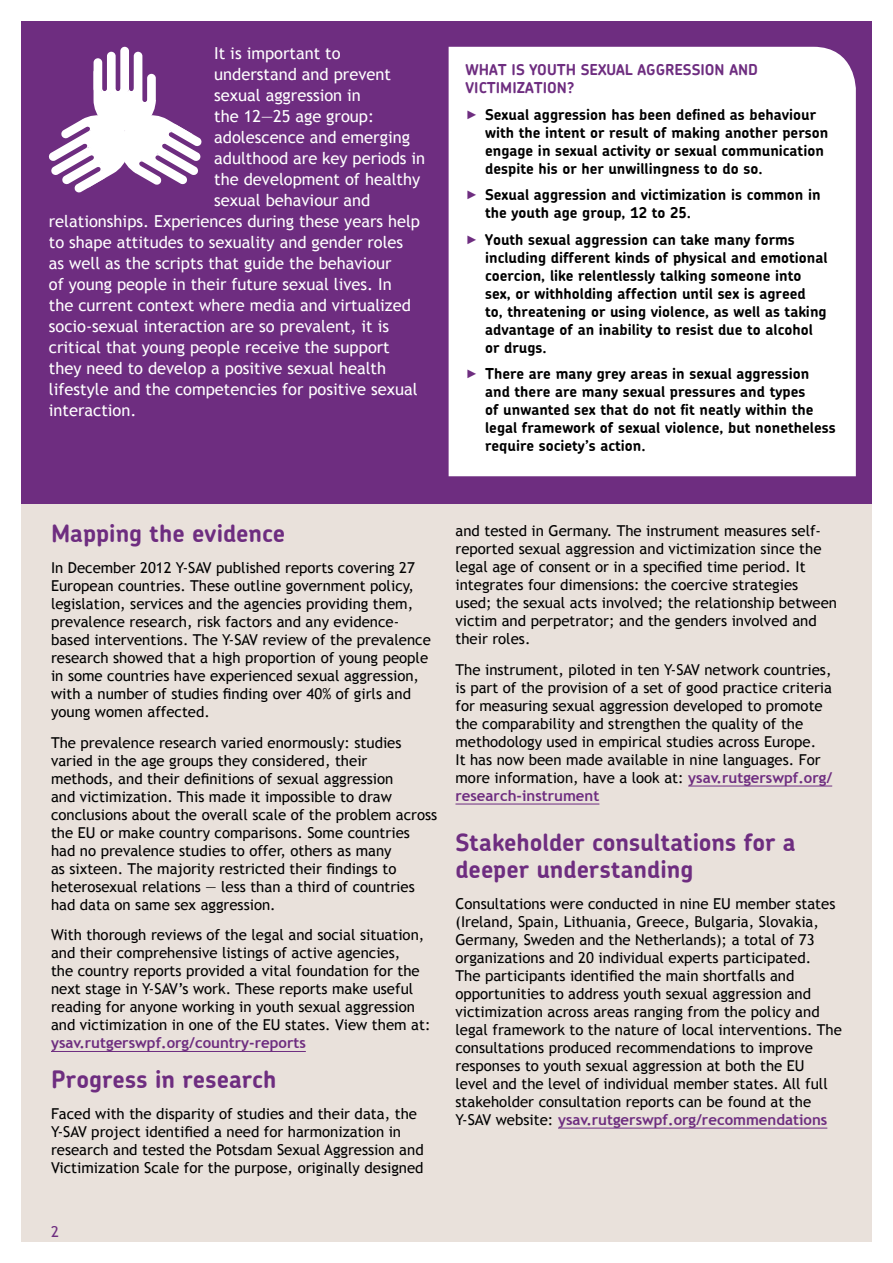
<style>
.page{position:relative;width:893px;height:1263px;background:#fff}
.page>*{position:absolute;margin:0;border:0;box-sizing:border-box;transform-origin:0 0}
.t1{font:700 24px/27px "Chevin";color:#6e2d80}
.t2{font:16.5px "Trebuchet MS";color:#fff}
.t3{font:15px/18px "Trebuchet MS";color:#000}
.t4{font:700 15px/18px "Chevin";color:#000}
.t5{font:700 15px/18px "Chevin";color:#6e2d80}
.t6{font:700 15px "Trebuchet MS";color:#6e2d80}
.t7{font:15px "Trebuchet MS";color:#6e2d80}
.s1{font-family:"Modern Pictograms";font-weight:400;font-size:21px;color:#6e2d80}
.s2{font-weight:700;color:#6e2d80}
</style>
<div class="page">
<div style="left:21px;top:21px;width:851px;height:1221px;background:#e9e1db"></div>
<div style="left:21px;top:21px;width:851px;height:483px;background:#6e2d80"></div>
<div style="left:449px;top:47px;width:407px;height:429px;background:#fff"></div>
<hr style="left:51px;top:1051px;width:255px;height:1px;background:#6e2d80">
<hr style="left:688px;top:786px;width:144px;height:1px;background:#6e2d80">
<hr style="left:455px;top:804px;width:144px;height:1px;background:#6e2d80">
<hr style="left:558px;top:1128px;width:269px;height:1px;background:#6e2d80">
<div style="left:134px;top:52px;width:8px;height:52px;background:#fff;border-radius:4px"></div>
<div style="left:120px;top:47px;width:9px;height:46px;background:#fff;border-radius:4px"></div>
<div style="left:107px;top:52px;width:9px;height:41px;background:#fff;border-radius:4px"></div>
<div style="left:94px;top:58px;width:8px;height:35px;background:#fff;border-radius:4px"></div>
<svg style="left:48px;top:70px;width:154px;height:123px"></svg>
<p class="t2" style="left:214px;top:43px;width:128px">It is important to</p>
<p class="t2" style="left:214px;top:64px;width:178px">understand and prevent</p>
<p class="t2" style="left:214px;top:85px;width:148px">sexual aggression in</p>
<p class="t2" style="left:214px;top:106px;width:161px">the 12―25 age group:</p>
<p class="t2" style="left:214px;top:127px;width:197px">adolescence and emerging</p>
<p class="t2" style="left:214px;top:148px;width:212px">adulthood are key periods in</p>
<p class="t2" style="left:214px;top:169px;width:208px">the development of healthy</p>
<p class="t2" style="left:214px;top:190px;width:158px">sexual behaviour and</p>
<p class="t2" style="left:49px;top:211px;width:373px">relationships. Experiences during these years help</p>
<p class="t2" style="left:49px;top:232px;width:356px">to shape attitudes to sexuality and gender roles</p>
<p class="t2" style="left:49px;top:253px;width:344px">as well as the scripts that guide the behaviour</p>
<p class="t2" style="left:49px;top:274px;width:344px">of young people in their future sexual lives. In</p>
<p class="t2" style="left:49px;top:295px;width:364px">the current context where media and virtualized</p>
<p class="t2" style="left:49px;top:316px;width:342px">socio-sexual interaction are so prevalent, it is</p>
<p class="t2" style="left:49px;top:337px;width:342px">critical that young people receive the support</p>
<p class="t2" style="left:49px;top:358px;width:339px">they need to develop a positive sexual health</p>
<p class="t2" style="left:49px;top:379px;width:370px">lifestyle and the competencies for positive sexual</p>
<p class="t2" style="left:49px;top:400px;width:89px">interaction.</p>
<p class="t5" style="left:466px;top:60px;width:283px">WHAT IS YOUTH SEXUAL AGGRESSION AND<br>VICTIM IZATION?</p>
<p class="t4" style="left:485px;top:105px;width:345px;text-indent:-20px"><span class="s1">&gt;</span> Sexual aggression has been defined as behaviour with the intent or result of making another person engage in sexual activity or sexual communication despite his or her unwillingness to do so.</p>
<p class="t4" style="left:485px;top:185px;width:337px;text-indent:-20px"><span class="s1">&gt;</span> Sexual aggression and victimization is common in the youth age group, 12 to 25.</p>
<p class="t4" style="left:485px;top:230px;width:344px;text-indent:-20px"><span class="s1">&gt;</span> Youth sexual aggression can take many forms including different kinds of physical and emotional coercion, like relentlessly talking someone into sex, or withholding affection until sex is agreed<br>to, threatening or using violence, as well as taking advantage of an inability to resist due to alcohol or drugs.</p>
<p class="t4" style="left:485px;top:364px;width:352px;text-indent:-20px"><span class="s1">&gt;</span> There are many grey areas in sexual aggression and there are many sexual pressures and types<br>of unwanted sex that do not fit neatly within the legal framework of sexual violence, but nonetheless require society’s action.</p>
<h1 class="t1" style="left:51px;top:519px;width:236px">Mapping the evidence</h1>
<p class="t3" style="left:51px;top:559px;width:381px">In December 2012 Y-SAV published reports covering 27<br>European countries. These outline government policy, legislation, services and the agencies providing them, prevalence research, risk factors and any evidence&shy;based interventions. The Y-SAV review of the prevalence research showed that a high proportion of young people in some countries have experienced sexual aggression, with a number of studies finding over 40% of girls and young women affected.</p>
<p class="t3" style="left:51px;top:733px;width:388px">The prevalence research varied enormously: studies varied in the age groups they considered, their<br>methods, and their definitions of sexual aggression<br>and victimization. This made it impossible to draw conclusions about the overall scale of the problem across the EU or make country comparisons. Some countries had no prevalence studies to offer, others as many<br>as sixteen. The majority restricted their findings to heterosexual relations ― less than a third of countries had data on same sex aggression.</p>
<p class="t3" style="left:51px;top:926px;width:381px">With thorough reviews of the legal and social situation, and their comprehensive listings of active agencies,<br>the country reports provided a vital foundation for the next stage in Y-SAV’s work. These reports make useful reading for anyone working in youth sexual aggression and victimization in one of the EU states. View them at:</p>
<p class="t6" style="left:51px;top:1034px;width:256px">ysav.rutgerswpf.org/country-reports</p>
<h1 class="t1" style="left:51px;top:1065px;width:227px">Progress in research</h1>
<p class="t3" style="left:51px;top:1105px;width:374px">Faced with the disparity of studies and their data, the Y-SAV project identified a need for harmonization in research and tested the Potsdam Sexual Aggression and Victimization Scale for the purpose, originally designed</p>
<p class="t3" style="left:455px;top:522px;width:383px">and tested in Germany. The instrument measures self&shy;reported sexual aggression and victimization since the legal age of consent or in a specified time period. It integrates four dimensions: the coercive strategies used; the sexual acts involved; the relationship between victim and perpetrator; and the genders involved and their roles.</p>
<p class="t3" style="left:455px;top:661px;width:378px">The instrument, piloted in ten Y-SAV network countries, is part of the provision of a set of good practice criteria for measuring sexual aggression developed to promote the comparability and strengthen the quality of the methodology used in empirical studies across Europe.<br>It has now been made available in nine languages. For more information, have a look at: <span class="s2">ysav.rutgerswpf.org/ research-instrument</span></p>
<h1 class="t1" style="left:455px;top:829px;width:342px">Stakeholder consultations for a deeper understanding</h1>
<p class="t3" style="left:455px;top:895px;width:388px">Consultations were conducted in nine EU member states (Ireland, Spain, Lithuania, Greece, Bulgaria, Slovakia, Germany, Sweden and the Netherlands); a total of 73 organizations and 20 individual experts participated.<br>The participants identified the main shortfalls and opportunities to address youth sexual aggression and victimization across areas ranging from the policy and legal framework to the nature of local interventions. The consultations produced recommendations to improve responses to youth sexual aggression at both the EU<br>level and the level of individual member states. All full stakeholder consultation reports can be found at the Y-SAV website: <span class="s2">ysav.rutgerswpf.org/recommendations</span></p>
<p class="t7" style="left:51px;top:1223px;width:9px">2</p>
</div>
